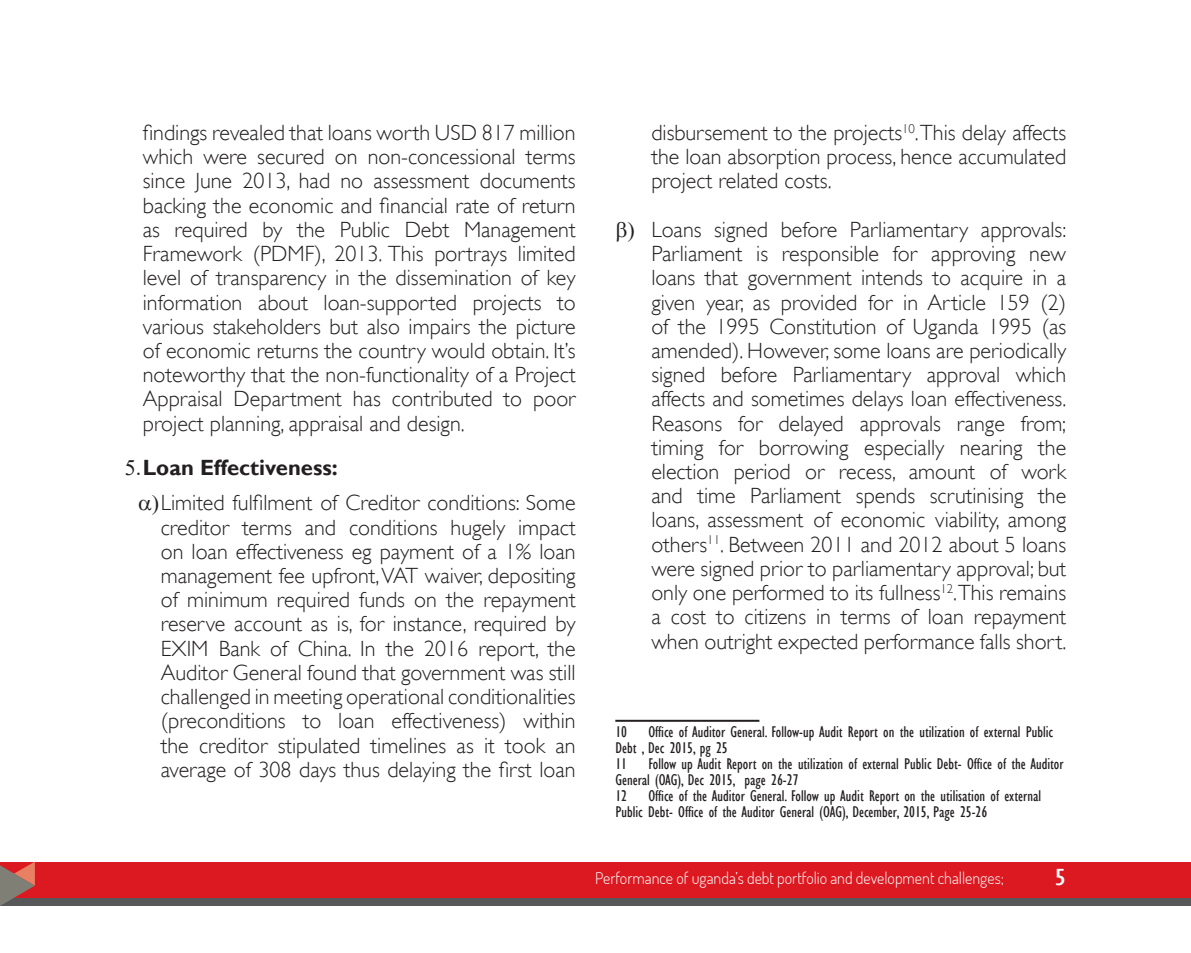
<style>
.page{position:relative;width:1191px;height:953px;background:#fff}
.page>*{position:absolute;margin:0;border:0;box-sizing:border-box;transform-origin:0 0}
.t1{font:condensed 24px "Gill Sans";color:#fff;scale:1.34 1}
.t2{font:300 22px/24.2px "Gill Sans";color:#231f20;text-align:justify}
.t3{font:700 22px "Gill Sans";color:#231f20}
.t4{font:condensed 16px/16px "Gill Sans";color:#231f20}
.t5{font:300 16px "Dosis";color:#fff}
.s1{font-family:"Times New Roman";font-weight:400}
</style>
<div class="page">
<div style="left:0;top:861px;width:1190px;height:37px;background:#dc1820"></div>
<div style="left:0;top:898px;width:1190px;height:7px;background:#57585a"></div>
<svg style="left:0;top:861px;width:35px;height:44px"></svg>
<hr style="left:615px;top:719px;width:144px;height:2px;background:#231f20">
<p class="t2" style="left:143px;top:120px;width:434px">findings revealed that loans worth USD 817 million which were secured on non-concessional terms since June 2013, had no assessment documents backing the economic and financial rate of return as required by the Public Debt Management Framework (PDMF), 2013. This portrays limited level of transparency in the dissemination of key information about loan-supported projects to various stakeholders but also impairs the picture of economic returns the country would obtain. It’s noteworthy that the non-functionality of a Project Appraisal Department has contributed to poor project planning, appraisal and design.</p>
<p class="t3" style="left:125px;top:454px;width:214px"><span class="s1">5.</span>Loan Effectiveness:</p>
<p class="t2" style="left:161px;top:490px;width:416px">Limited fulfilment of Creditor conditions: Some creditor terms and conditions hugely impact on loan effectiveness eg payment of a 1% loan management fee upfront, VAT waiver, depositing of minimum required funds on the repayment reserve account as is, for instance, required by EXIM Bank of China. In the 2016 report, the Auditor General found that government was still challenged in meeting operational conditionalities (preconditions to loan effectiveness) within the creditor stipulated timelines as it took an average of 308 days thus delaying the first loan</p>
<p class="t2" style="left:651px;top:120px;width:416px">disbursement to the projects<sup>10</sup>. This delay affects the loan absorption process, hence accumulated project related costs.</p>
<p class="t2" style="left:651px;top:217px;width:416px">Loans signed before Parliamentary approvals:<br>Parliament is responsible for approving new loans that government intends to acquire in a given year, as provided for in Article 159 (2) of the 1995 Constitution of Uganda 1995 (as amended). However, some loans are periodically signed before Parliamentary approval which affects and sometimes delays loan effectiveness.<br>Reasons for delayed approvals range from; timing for borrowing especially nearing the election period or recess, amount of work and time Parliament spends scrutinising the loans, assessment of economic viability, among others<sup>11</sup>. Between 2011 and 2012 about 5 loans were signed prior to parliamentary approval; but only one performed to its fullness<sup>12</sup>.This remains a cost to citizens in terms of loan repayment when outright expected performance falls short.</p>
<p class="t4" style="left:615px;top:723px;width:439px;text-indent:33px">Office of Auditor General. Follow-up Audit Report on the utilization of external Public<br>Debt , Dec 2015, pg 25</p>
<p class="t4" style="left:615px;top:755px;width:13px">11</p>
<p class="t4" style="left:615px;top:723px;width:13px">10</p>
<p class="t4" style="left:615px;top:755px;width:449px;text-indent:33px">Follow up Audit Report on the utilization of external Public Debt- Office of the Auditor<br>General (OAG), Dec 2015, page 26-27</p>
<p class="t4" style="left:615px;top:787px;width:13px">12</p>
<p class="t4" style="left:615px;top:787px;width:427px;text-indent:33px">Office of the Auditor General. Follow up Audit Report on the utilisation of external<br>Public Debt- Office of the Auditor General (OAG), December, 2015, Page 25-26</p>
<p class="t5" style="left:595px;top:867px;width:410px">Performance of uganda’s debt portfolio and development challenges;</p>
<p class="t1" style="left:1054px;top:863px;width:10px">5</p>
</div>
